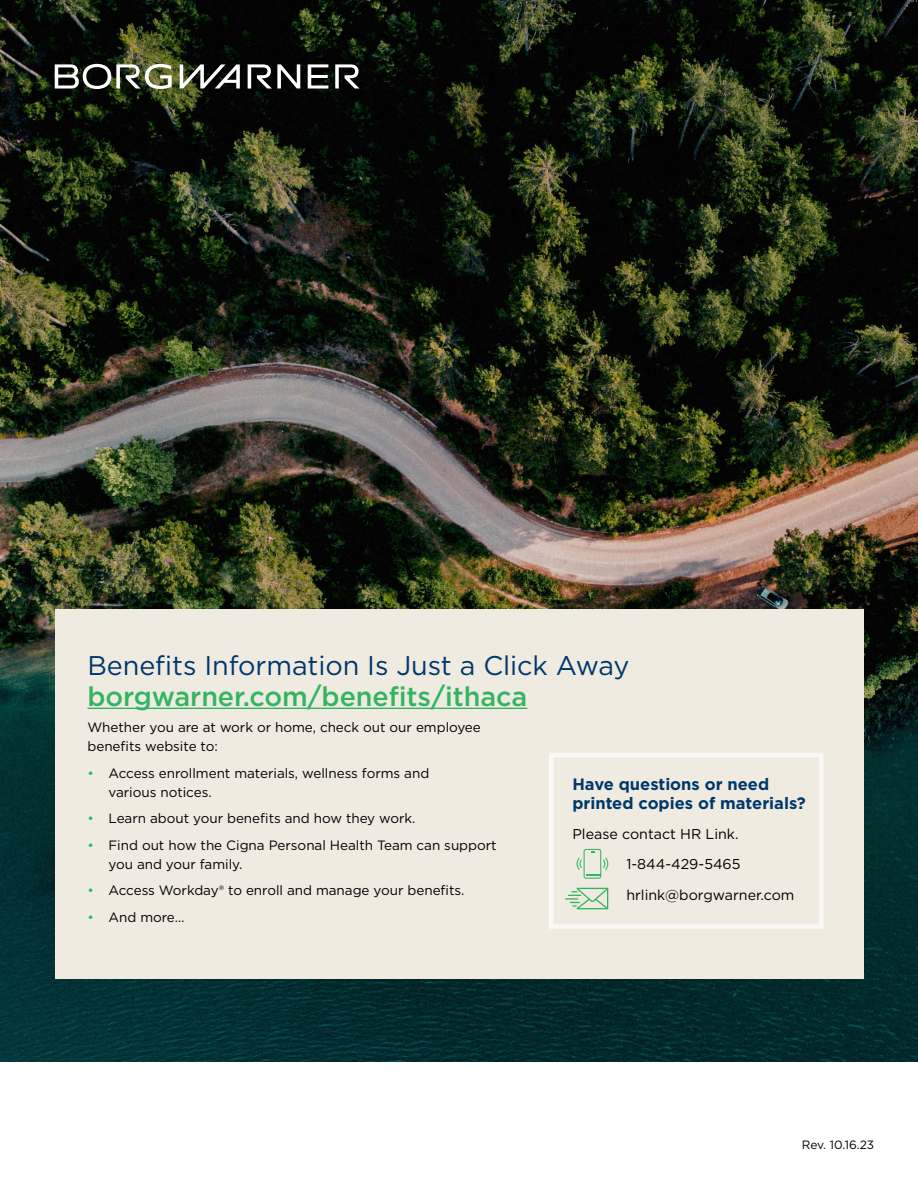
<style>
.page{position:relative;width:918px;height:1188px;background:#fff}
.page>*{position:absolute;margin:0;border:0;box-sizing:border-box;transform-origin:0 0}
.t1{font:27px "Gotham";letter-spacing:-.005em;color:#00386c}
.t2{font:500 27px "Gotham";letter-spacing:-.005em;color:#32b561}
.t3{font:700 16.5px/19.5px "Gotham";color:#00386c}
.t4{font:14.25px/30.2px "Gotham";color:#000}
.t5{font:13.5px/19.5px "Gotham";letter-spacing:-.005em;color:#000}
.t6{font:12px "Gotham";color:#000}
.s1{color:#32b561}
</style>
<div class="page">
<img style="left:0;top:0;width:918px;height:1062px">
<div style="left:55px;top:609px;width:809px;height:369px;background:#efebe1"></div>
<img style="left:55px;top:64px;width:304px;height:25px">
<hr style="left:87px;top:708px;width:440px;height:1px;background:#32b561">
<div style="left:549px;top:753px;width:275px;height:176px;border:4px solid #fff"></div>
<svg style="left:577px;top:849px;width:31px;height:30px"></svg>
<svg style="left:565px;top:888px;width:43px;height:21px"></svg>
<h1 class="t1" style="left:87px;top:648px;width:543px">Benefits Information Is Just a Click Away</h1>
<h1 class="t2" style="left:87px;top:678px;width:441px">borgwarner.com/benefits/ithaca</h1>
<p class="t5" style="left:87px;top:717px;width:395px">Whether you are at work or home, check out our employee benefits website to:</p>
<p class="t5" style="left:108px;top:763px;width:322px;text-indent:-21px"><span class="s1">•</span> Access enrollment materials, wellness forms and various notices.</p>
<p class="t5" style="left:87px;top:809px;width:330px"><span class="s1">•</span> Learn about your benefits and how they work.</p>
<p class="t5" style="left:109px;top:835px;width:390px;text-indent:-21px"><span class="s1">•</span> Find out how the Cigna Personal Health Team can support you and your family.</p>
<p class="t5" style="left:88px;top:881px;width:379px"><span class="s1">•</span> Access Workday® to enroll and manage your benefits.</p>
<p class="t5" style="left:88px;top:907px;width:99px"><span class="s1">•</span> And more…</p>
<p class="t3" style="left:572px;top:774px;width:235px">Have questions or need printed copies of materials?</p>
<p class="t4" style="left:626px;top:819px;width:170px;text-indent:-54px">Please contact HR Link.<br>1-844-429-5465 hrlink@borgwarner.com</p>
<p class="t6" style="left:802px;top:1137px;width:74px">Rev. 10.16.23</p>
</div>
